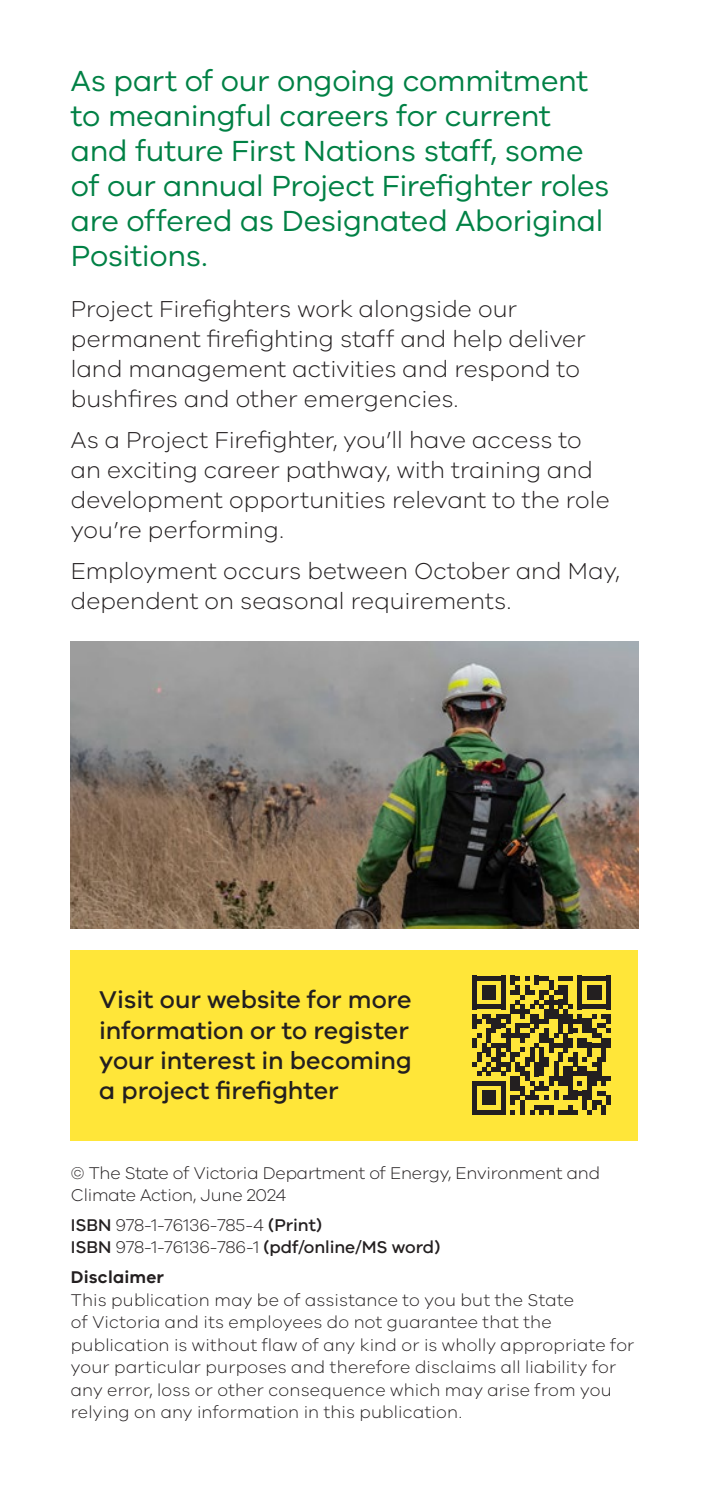
<style>
.page{position:relative;width:709px;height:1489px;background:#fff}
.page>*{position:absolute;margin:0;border:0;box-sizing:border-box;transform-origin:0 0}
.t1{font:30px/35px "VIC";letter-spacing:-.01em;color:#008145}
.t2{font:500 25px/30px "VIC";color:#231f20;text-align:justify}
.t3{font:300 23.75px/30px "VIC";color:#231f20}
.t4{font:300 17.5px/22.5px "VIC";letter-spacing:.01em;color:#231f20}
.t5{font:300 17.5px/22.5px "VIC";letter-spacing:-.01em;color:#231f20}
.t6{font:500 17.5px/22.5px "VIC";letter-spacing:-.005em;color:#231f20}
.t7{font:600 17.5px "VIC";letter-spacing:.015em;color:#231f20}
.s1{font-weight:300}
</style>
<div class="page">
<img style="left:71px;top:641px;width:567px;height:287px">
<div style="left:71px;top:950px;width:567px;height:190px;background:#ffe639"></div>
<svg style="left:472px;top:975px;width:139px;height:139px"></svg>
<div style="left:606px;top:1095px;width:5px;height:9px;background:#231f20"></div>
<p class="t1" style="left:71px;top:62px;width:540px">As part of our ongoing commitment to meaningful careers for current and future First Nations staff, some of our annual Project Firefighter roles are offered as Designated Aboriginal<br>Positions.</p>
<p class="t3" style="left:71px;top:293px;width:516px">Project Firefighters work alongside our permanent firefighting staff and help deliver land management activities and respond to bushfires and other emergencies.</p>
<p class="t3" style="left:71px;top:424px;width:540px">As a Project Firefighter, you’ll have access to an exciting career pathway, with training and development opportunities relevant to the role you’re performing.</p>
<p class="t3" style="left:71px;top:555px;width:550px">Employment occurs between October and May, dependent on seasonal requirements.</p>
<p class="t2" style="left:99px;top:984px;width:314px">Visit our website for more information or to register your interest in becoming a project firefighter</p>
<p class="t5" style="left:71px;top:1160px;width:531px">© The State of Victoria Department of Energy, Environment and<br>Climate Action, June 2024</p>
<p class="t6" style="left:71px;top:1213px;width:371px">ISBN <span class="s1">978-1-76136-785-4</span> (Print)<br>ISBN <span class="s1">978-1-76136-786-1</span> (pdf/online/MS word)</p>
<p class="t7" style="left:71px;top:1266px;width:95px">Disclaimer</p>
<p class="t4" style="left:71px;top:1287px;width:565px">This publication may be of assistance to you but the State<br>of Victoria and its employees do not guarantee that the publication is without flaw of any kind or is wholly appropriate for your particular purposes and therefore disclaims all liability for any error, loss or other consequence which may arise from you relying on any information in this publication.</p>
</div>
